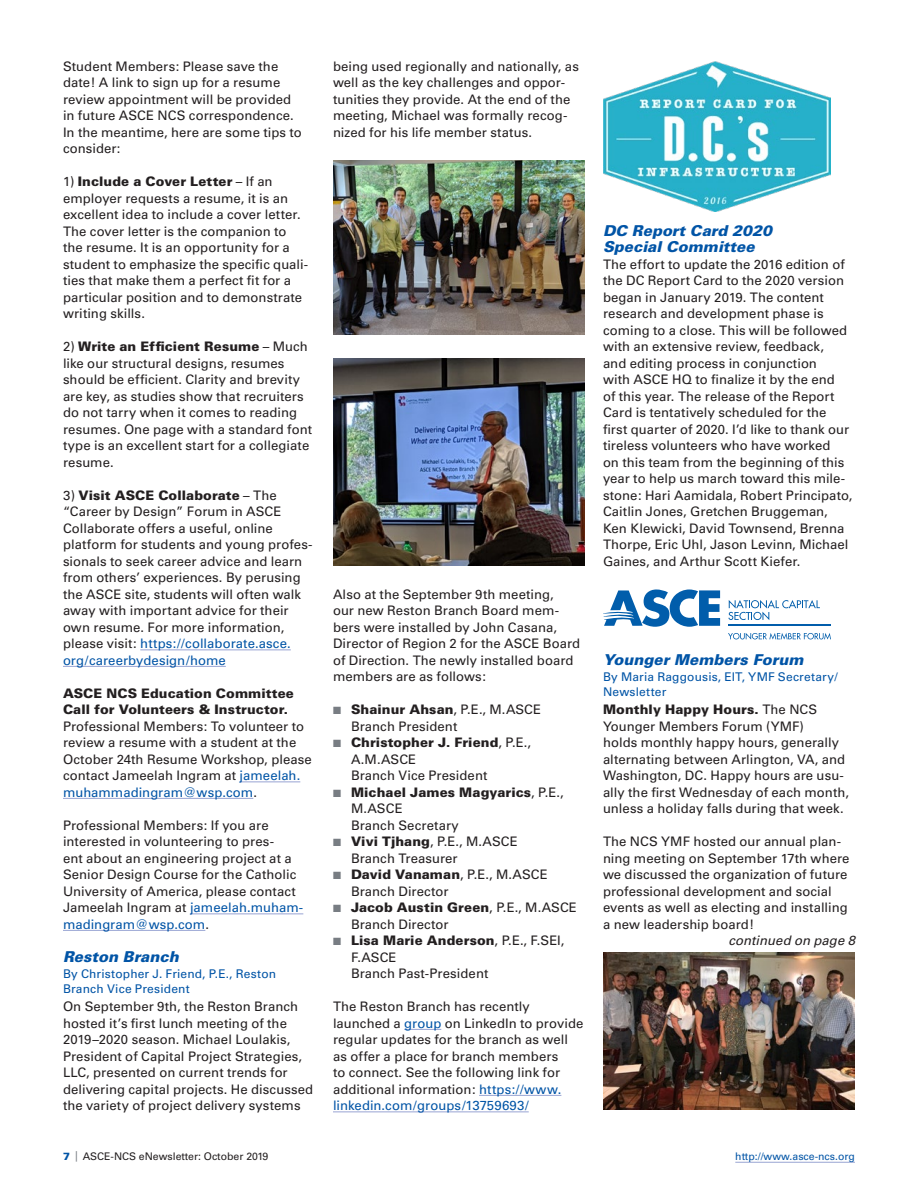
<style>
.page{position:relative;width:918px;height:1188px;background:#fff}
.page>*{position:absolute;margin:0;border:0;box-sizing:border-box;transform-origin:0 0}
.Head_2{font:italic 900 15px/16.5px "Univers";color:#0154a6}
.Text{font:13.2px/16.5px "Univers";letter-spacing:.005em;color:#231f20}
.Text-2{font:italic 13.2px "Univers";color:#231f20}
.Byline_One_Col{font:12px/15px "Univers";letter-spacing:.015em;color:#0154a6}
.t1{font:10.5px "Univers";color:#231f20}
.t2{font:10.5px "Univers";color:#0154a6}
.s1{font-weight:900}
.s2{color:#0154a6}
.s3{color:#787d83}
.s4{font-weight:900;color:#0154a6}
</style>
<div class="page">
<hr style="left:735px;top:1162px;width:120px;height:1px;background:#98a4d3">
<hr style="left:140px;top:650px;width:151px;height:1px;background:#98a4d3">
<hr style="left:63px;top:666px;width:163px;height:1px;background:#98a4d3">
<hr style="left:240px;top:782px;width:60px;height:1px;background:#98a4d3">
<hr style="left:63px;top:798px;width:190px;height:1px;background:#98a4d3">
<hr style="left:190px;top:914px;width:113px;height:1px;background:#98a4d3">
<hr style="left:63px;top:930px;width:142px;height:1px;background:#98a4d3">
<hr style="left:404px;top:1029px;width:37px;height:1px;background:#98a4d3">
<hr style="left:479px;top:1095px;width:82px;height:1px;background:#98a4d3">
<hr style="left:333px;top:1112px;width:196px;height:1px;background:#98a4d3">
<img style="left:333px;top:160px;width:252px;height:174px">
<img style="left:333px;top:358px;width:252px;height:207px">
<svg style="left:603px;top:590px;width:117px;height:37px"></svg>
<svg style="left:728px;top:600px;width:92px;height:20px"></svg>
<svg style="left:728px;top:633px;width:103px;height:7px"></svg>
<hr style="left:728px;top:624px;width:103px;height:2px;background:#015dab">
<img style="left:603px;top:62px;width:227px;height:150px">
<img style="left:603px;top:953px;width:252px;height:157px">
<p class="Text" style="left:63px;top:58px;width:240px">Student Members: Please save the date! A link to sign up for a resume review appointment will be provided in future ASCE NCS correspondence.<br>In the meantime, here are some tips to consider:</p>
<p class="Text" style="left:63px;top:173px;width:247px">1) <span class="s1">Include a Cover Letter</span> – If an employer requests a resume, it is an excellent idea to include a cover letter.<br>The cover letter is the companion to the resume. It is an opportunity for a student to emphasize the specific quali&shy;ties that make them a perfect fit for a particular position and to demonstrate writing skills.</p>
<p class="Text" style="left:63px;top:338px;width:251px">2) <span class="s1">Write an Efficient Resume</span> – Much like our structural designs, resumes should be efficient. Clarity and brevity are key, as studies show that recruiters do not tarry when it comes to reading resumes. One page with a standard font type is an excellent start for a collegiate resume.</p>
<p class="Text" style="left:63px;top:487px;width:251px">3) <span class="s1">Visit ASCE Collaborate</span> – The “Career by Design” Forum in ASCE Collaborate offers a useful, online platform for students and young profes&shy;sionals to seek career advice and learn from others’ experiences. By perusing the ASCE site, students will often walk away with important advice for their own resume. For more information, please visit: <span class="s2">https://collaborate.asce. org/careerbydesign/home</span></p>
<p class="Text" style="left:63px;top:685px;width:250px"><span class="s1">ASCE NCS Education Committee Call for Volunteers &amp; Instructor.<br></span>Professional Members: To volunteer to review a resume with a student at the October 24th Resume Workshop, please contact Jameelah Ingram at <span class="s2">jameelah. muhammadingram@wsp.com</span>.</p>
<p class="Text" style="left:63px;top:817px;width:242px">Professional Members: If you are interested in volunteering to pres-<br>ent about an engineering project at a Senior Design Course for the Catholic University of America, please contact Jameelah Ingram at <span class="s2">jameelah.muham&shy;madingram@wsp.com</span>.</p>
<p class="Head_2" style="left:63px;top:948px;width:117px">Reston Branch</p>
<p class="Byline_One_Col" style="left:63px;top:966px;width:215px">By Christopher J. Friend, P.E., Reston<br>Branch Vice President</p>
<p class="Text" style="left:63px;top:998px;width:252px">On September 9th, the Reston Branch hosted it’s first lunch meeting of the 2019–2020 season. Michael Loulakis, President of Capital Project Strategies, LLC, presented on current trends for delivering capital projects. He discussed the variety of project delivery systems</p>
<p class="Text" style="left:333px;top:58px;width:247px">being used regionally and nationally, as well as the key challenges and oppor&shy;tunities they provide. At the end of the meeting, Michael was formally recog&shy;nized for his life member status.</p>
<p class="Text" style="left:333px;top:586px;width:249px">Also at the September 9th meeting,<br>our new Reston Branch Board mem&shy;bers were installed by John Casana, Director of Region 2 for the ASCE Board of Direction. The newly installed board members are as follows:</p>
<p class="Text" style="left:351px;top:701px;width:192px;text-indent:-18px"><span class="s3">■</span> <span class="s1">Shainur Ahsan</span>, P.E., M.ASCE<br>Branch President</p>
<p class="Text" style="left:351px;top:734px;width:182px;text-indent:-18px"><span class="s3">■</span> <span class="s1">Christopher J. Friend</span>, P.E.,<br>A.M.ASCE<br>Branch Vice President</p>
<p class="Text" style="left:351px;top:784px;width:214px;text-indent:-18px"><span class="s3">■</span> <span class="s1">Michael James Magyarics</span>, P.E.,<br>M.ASCE<br>Branch Secretary</p>
<p class="Text" style="left:351px;top:833px;width:168px;text-indent:-18px"><span class="s3">■</span> <span class="s1">Vivi Tjhang</span>, P.E., M.ASCE<br>Branch Treasurer</p>
<p class="Text" style="left:351px;top:866px;width:198px;text-indent:-18px"><span class="s3">■</span> <span class="s1">David Vanaman</span>, P.E., M.ASCE<br>Branch Director</p>
<p class="Text" style="left:351px;top:899px;width:227px;text-indent:-18px"><span class="s3">■</span> <span class="s1">Jacob Austin Green</span>, P.E., M.ASCE<br>Branch Director</p>
<p class="Text" style="left:351px;top:932px;width:215px;text-indent:-18px"><span class="s3">■</span> <span class="s1">Lisa Marie Anderson</span>, P.E., F.SEI,<br>F.ASCE<br>Branch Past-President</p>
<p class="Text" style="left:333px;top:998px;width:252px">The Reston Branch has recently launched a <span class="s2">group</span> on LinkedIn to provide regular updates for the branch as well as offer a place for branch members<br>to connect. See the following link for additional information: <span class="s2">https://www. linkedin.com/groups/13759693/</span></p>
<p class="Head_2" style="left:603px;top:222px;width:171px">DC Report Card 2020<br>Special Committee</p>
<p class="Text" style="left:603px;top:256px;width:251px">The effort to update the 2016 edition of the DC Report Card to the 2020 version began in January 2019. The content research and development phase is coming to a close. This will be followed with an extensive review, feedback,<br>and editing process in conjunction<br>with ASCE HQ to finalize it by the end<br>of this year. The release of the Report Card is tentatively scheduled for the first quarter of 2020. I’d like to thank our tireless volunteers who have worked<br>on this team from the beginning of this year to help us march toward this mile&shy;stone: Hari Aamidala, Robert Principato, Caitlin Jones, Gretchen Bruggeman, Ken Klewicki, David Townsend, Brenna Thorpe, Eric Uhl, Jason Levinn, Michael Gaines, and Arthur Scott Kiefer.</p>
<p class="Head_2" style="left:603px;top:651px;width:202px">Younger Members Forum</p>
<p class="Byline_One_Col" style="left:603px;top:669px;width:236px">By Maria Raggousis, EIT, YMF Secretary/<br>Newsletter</p>
<p class="Text" style="left:603px;top:701px;width:247px"><span class="s1">Monthly Happy Hours.</span> The NCS Younger Members Forum (YMF)<br>holds monthly happy hours, generally alternating between Arlington, VA, and Washington, DC. Happy hours are usu&shy;ally the first Wednesday of each month, unless a holiday falls during that week.</p>
<p class="Text" style="left:603px;top:833px;width:248px">The NCS YMF hosted our annual plan&shy;ning meeting on September 17th where we discussed the organization of future professional development and social events as well as electing and installing a new leadership board!</p>
<p class="Text-2" style="left:728px;top:932px;width:128px">continued on page 8</p>
<p class="t1" style="left:63px;top:1150px;width:207px"><span class="s4">7</span> <span class="s3">|</span> ASCE-NCS eNewsletter: October 2019</p>
<p class="t2" style="left:735px;top:1150px;width:121px">http://www.asce-ncs.org</p>
</div>
